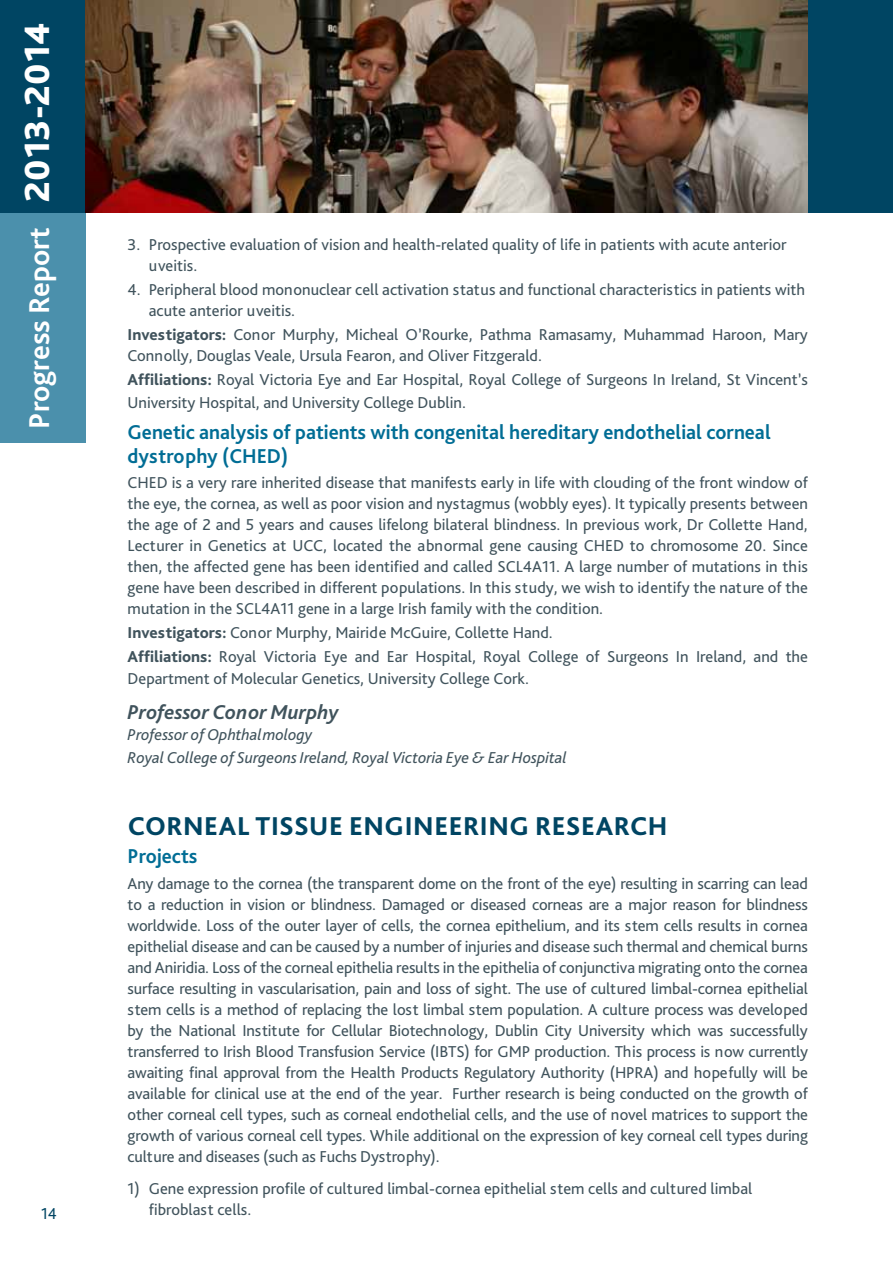
<style>
.page{position:relative;width:893px;height:1263px;background:#fff}
.page>*{position:absolute;margin:0;border:0;box-sizing:border-box;transform-origin:0 0}
.t1{font:700 30px "Bliss Pro";color:#fff}
.t2{font:800 27px "Bliss Pro";letter-spacing:.015em;color:#004563}
.t3{font:700 21px/24px "Bliss Pro";color:#006d95}
.t4{font:italic 700 21px "Bliss Pro";color:#40535c}
.t5{font:16.5px/21px "Bliss Pro";color:#40535c}
.t6{font:italic 16.5px/22.5px "Bliss Pro";color:#40535c}
.t7{font:16.5px "Bliss Pro";color:#004563}
.s1{font-weight:800;font-size:36.6px}
.s2{font-weight:800}
</style>
<div class="page">
<div style="left:0;top:0;width:893px;height:213px;background:#004563"></div>
<div style="left:0;top:213px;width:85px;height:230px;background:#4b90ac"></div>
<img style="left:85px;top:0;width:723px;height:213px">
<h1 class="t1" style="left:21px;top:429px;width:408px;rotate:-90deg">Progress Report <span class="s1">2013-2014</span></h1>
<p class="t7" style="left:41px;top:1204px;width:17px">14</p>
<p class="t5" style="left:149px;top:233px;width:639px;text-indent:-21px">3. Prospective evaluation of vision and health-related quality of life in patients with acute anterior uveitis.</p>
<p class="t5" style="left:149px;top:279px;width:658px;text-indent:-21px">4. Peripheral blood mononuclear cell activation status and functional characteristics in patients with acute anterior uveitis.</p>
<p class="t5" style="left:128px;top:324px;width:682px"><span class="s2">Investigators:</span> Conor Murphy, Micheal O’Rourke, Pathma Ramasamy, Muhammad Haroon, Mary<br>Connolly, Douglas Veale, Ursula Fearon, and Oliver Fitzgerald.</p>
<p class="t5" style="left:128px;top:368px;width:682px;line-height:22.5px"><span class="s2">Affiliations:</span> Royal Victoria Eye and Ear Hospital, Royal College of Surgeons In Ireland, St Vincent’s<br>University Hospital, and University College Dublin.</p>
<p class="t3" style="left:128px;top:420px;width:645px">Genetic analysis of patients with congenital hereditary endothelial corneal dystrophy (CHED)</p>
<p class="t5" style="left:128px;top:471px;width:682px;text-align:justify">CHED is a very rare inherited disease that manifests early in life with clouding of the front window of the eye, the cornea, as well as poor vision and nystagmus (wobbly eyes). It typically presents between the age of 2 and 5 years and causes lifelong bilateral blindness. In previous work, Dr Collette Hand, Lecturer in Genetics at UCC, located the abnormal gene causing CHED to chromosome 20. Since then, the affected gene has been identified and called SCL4A11. A large number of mutations in this gene have been described in different populations. In this study, we wish to identify the nature of the mutation in the SCL4A11 gene in a large Irish family with the condition.</p>
<p class="t5" style="left:128px;top:620px;width:682px;line-height:24.2px"><span class="s2">Investigators:</span> Conor Murphy, Mairide McGuire, Collette Hand.<br><span class="s2">Affiliations:</span> Royal Victoria Eye and Ear Hospital, Royal College of Surgeons In Ireland, and the</p>
<p class="t5" style="left:128px;top:668px;width:403px">Department of Molecular Genetics, University College Cork.</p>
<p class="t4" style="left:128px;top:699px;width:213px">Professor Conor Murphy</p>
<p class="t6" style="left:128px;top:723px;width:441px">Professor of Ophthalmology<br>Royal College of Surgeons Ireland, Royal Victoria Eye &amp; Ear Hospital</p>
<h2 class="t2" style="left:128px;top:809px;width:36px">Corneal</h2>
<h2 class="t2" style="left:256px;top:809px;width:31px">Tissue</h2>
<h2 class="t2" style="left:349px;top:809px;width:32px">Engineering</h2>
<h2 class="t2" style="left:535px;top:809px;width:34px">Research</h2>
<p class="t3" style="left:128px;top:844px;width:71px">Projects</p>
<p class="t5" style="left:128px;top:872px;width:682px;text-align:justify">Any damage to the cornea (the transparent dome on the front of the eye) resulting in scarring can lead to a reduction in vision or blindness. Damaged or diseased corneas are a major reason for blindness worldwide. Loss of the outer layer of cells, the cornea epithelium, and its stem cells results in cornea epithelial disease and can be caused by a number of injuries and disease such thermal and chemical burns and Aniridia. Loss of the corneal epithelia results in the epithelia of conjunctiva migrating onto the cornea surface resulting in vascularisation, pain and loss of sight. The use of cultured limbal-cornea epithelial stem cells is a method of replacing the lost limbal stem population. A culture process was developed by the National Institute for Cellular Biotechnology, Dublin City University which was successfully transferred to Irish Blood Transfusion Service (IBTS) for GMP production. This process is now currently awaiting final approval from the Health Products Regulatory Authority (HPRA) and hopefully will be available for clinical use at the end of the year. Further research is being conducted on the growth of other corneal cell types, such as corneal endothelial cells, and the use of novel matrices to support the growth of various corneal cell types. While additional on the expression of key corneal cell types during culture and diseases (such as Fuchs Dystrophy).</p>
<p class="t5" style="left:149px;top:1178px;width:605px;text-indent:-21px">1) Gene expression profile of cultured limbal-cornea epithelial stem cells and cultured limbal fibroblast cells.</p>
</div>
